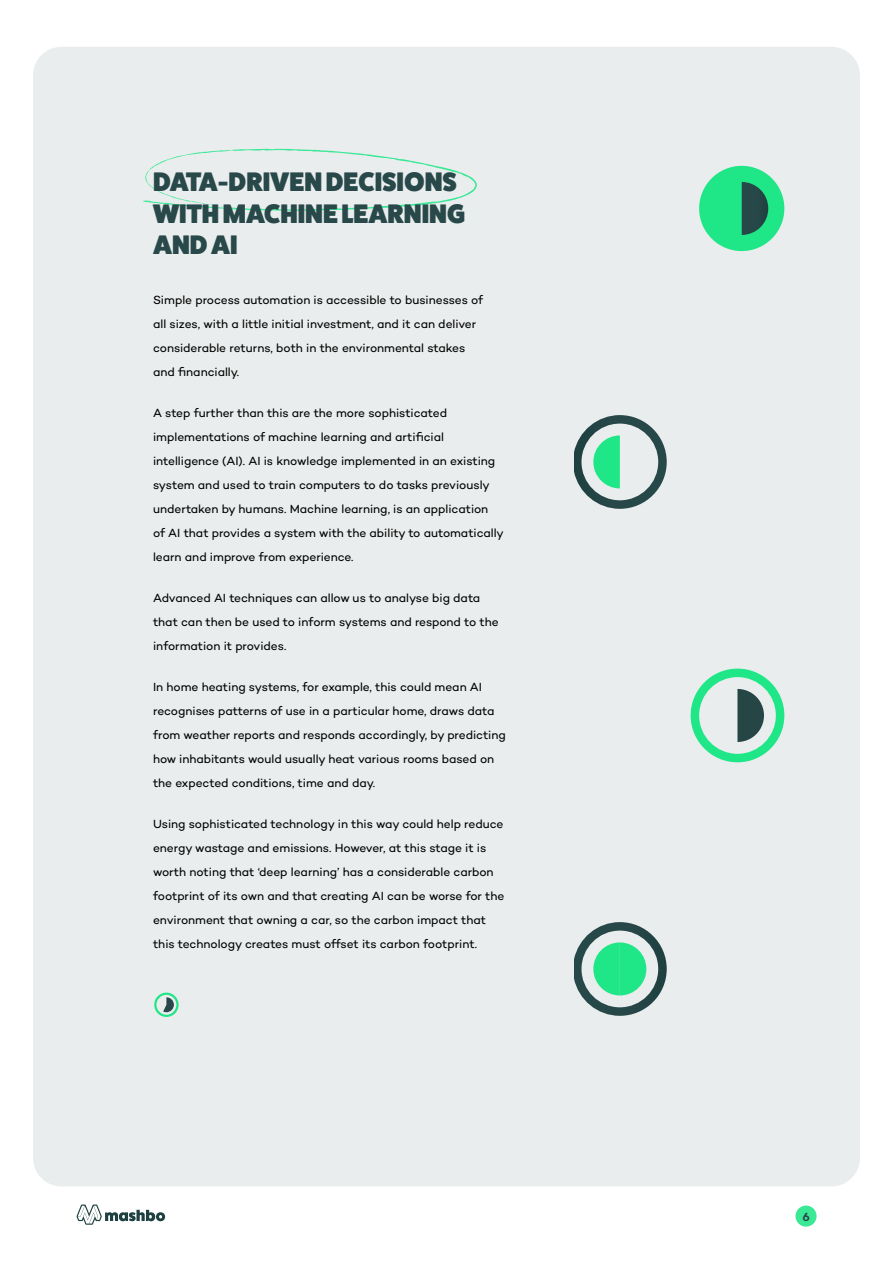
<style>
.page{position:relative;width:893px;height:1263px;background:#fff}
.page>*{position:absolute;margin:0;border:0;box-sizing:border-box;transform-origin:0 0}
.t1{font:27px/31.5px "Fat Frank";color:#284849}
.t2{font:12px/24px "Campton";letter-spacing:-.005em;color:#000}
.t3{font:600 12px "Campton";color:#284849}
</style>
<div class="page">
<div style="left:33px;top:47px;width:827px;height:1139px;background:#eaeded;border-radius:28px"></div>
<div style="left:795px;top:1205px;width:22px;height:21px;background:#3be896;border-radius:50%"></div>
<svg style="left:77px;top:1204px;width:88px;height:21px"></svg>
<svg style="left:143px;top:149px;width:334px;height:62px"></svg>
<svg style="left:154px;top:992px;width:25px;height:25px"></svg>
<svg style="left:574px;top:415px;width:93px;height:94px"></svg>
<svg style="left:574px;top:922px;width:93px;height:94px"></svg>
<div style="left:699px;top:166px;width:85px;height:85px;background:#1fe687;border-radius:50%"></div>
<svg style="left:742px;top:182px;width:26px;height:53px"></svg>
<svg style="left:691px;top:669px;width:93px;height:93px"></svg>
<h1 class="t1" style="left:153px;top:166px;width:314px">DATA-DRIVEN DECISIONS<br>WITH MACHINE LEARNING<br>AND AI</h1>
<p class="t2" style="left:153px;top:287px;width:332px">Simple process automation is accessible to businesses of all sizes, with a little initial investment, and it can deliver considerable returns, both in the environmental stakes and financially.</p>
<p class="t2" style="left:153px;top:400px;width:352px">A step further than this are the more sophisticated implementations of machine learning and artificial intelligence (AI). AI is knowledge implemented in an existing system and used to train computers to do tasks previously undertaken by humans. Machine learning, is an application<br>of AI that provides a system with the ability to automatically learn and improve from experience.</p>
<p class="t2" style="left:153px;top:585px;width:347px">Advanced AI techniques can allow us to analyse big data that can then be used to inform systems and respond to the information it provides.</p>
<p class="t2" style="left:153px;top:674px;width:354px">In home heating systems, for example, this could mean AI recognises patterns of use in a particular home, draws data from weather reports and responds accordingly, by predicting how inhabitants would usually heat various rooms based on the expected conditions, time and day.</p>
<p class="t2" style="left:153px;top:811px;width:353px">Using sophisticated technology in this way could help reduce energy wastage and emissions. However, at this stage it is worth noting that ‘deep learning’ has a considerable carbon footprint of its own and that creating AI can be worse for the environment that owning a car, so the carbon impact that this technology creates must offset its carbon footprint.</p>
<p class="t3" style="left:803px;top:1209px;width:9px">6</p>
</div>
